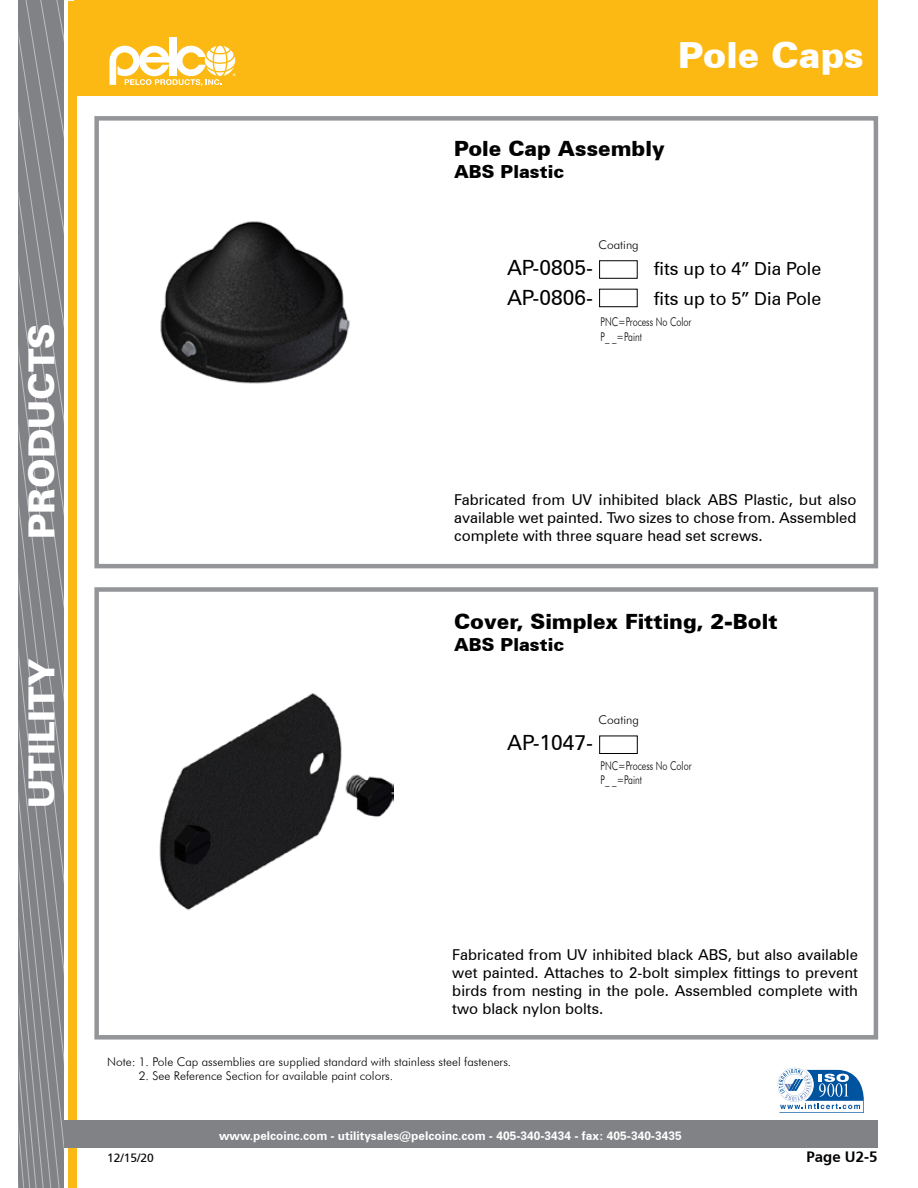
<style>
.page{position:relative;width:918px;height:1188px;background:#fff}
.page>*{position:absolute;margin:0;border:0;box-sizing:border-box;transform-origin:0 0}
.t1{font:900 36px "Zurich BT";color:#fff}
.t2{font:900 21px "Zurich BT";color:#000}
.t3{font:21px "Zurich BT";color:#000}
.t4{font:18px "Zurich BT";color:#000}
.t5{font:900 18px "Zurich BT";color:#000}
.t6{font:15px/18px "Zurich BT";color:#000;text-align:justify}
.t7{font:700 15px "Frutiger SAIN Bdv 1";color:#000}
.t8{font:300 12px "Futura BT";color:#000}
.t9{font:700 12px "Zurich BT";color:#fff}
.t10{font:300 12px "Futura BT";color:#000;scale:.75 1}
.t11{font:12px "Frutiger SAIN Rmv 1 Roman";color:#000}
</style>
<div class="page">
<div style="left:94px;top:116px;width:784px;height:452px;border:4px solid #939598"></div>
<div style="left:94px;top:587px;width:784px;height:453px;border:4px solid #939598"></div>
<img style="left:159px;top:693px;width:235px;height:217px">
<div style="left:68px;top:1px;width:8px;height:1187px;background:#fdb913"></div>
<div style="left:75px;top:0;width:803px;height:96px;background:#fdb913"></div>
<div style="left:64px;top:1120px;width:814px;height:28px;background:#808285"></div>
<svg style="left:19px;top:0;width:45px;height:1188px;background:#85878a"></svg>
<div style="left:169px;top:37px;width:7px;height:39px;background:#fff"></div>
<svg style="left:110px;top:46px;width:126px;height:40px"></svg>
<div style="left:776px;top:1066px;width:38px;height:38px;border:1px solid #fff;border-radius:50%"></div>
<svg style="left:778px;top:1068px;width:86px;height:45px"></svg>
<img style="left:160px;top:221px;width:190px;height:163px">
<div style="left:599px;top:260px;width:39px;height:19px;border:1px solid #000"></div>
<div style="left:599px;top:289px;width:39px;height:18px;border:1px solid #000"></div>
<div style="left:599px;top:736px;width:39px;height:18px;border:1px solid #000"></div>
<h1 class="t1" style="left:20px;top:539px;width:218px;rotate:-90deg">PRODUCTS</h1>
<h1 class="t1" style="left:20px;top:808px;width:151px;rotate:-90deg">UTILITY</h1>
<p class="t1" style="left:678px;top:33px;width:187px">Pole Caps</p>
<p class="t2" style="left:454px;top:136px;width:212px">Pole Cap Assembly</p>
<p class="t5" style="left:454px;top:161px;width:112px">ABS Plastic</p>
<p class="t8" style="left:599px;top:237px;width:42px">Coating</p>
<p class="t3" style="left:507px;top:255px;width:87px">AP-0805-</p>
<p class="t4" style="left:654px;top:258px;width:169px">fits up to 4” Dia Pole</p>
<p class="t3" style="left:507px;top:285px;width:87px">AP-0806-</p>
<p class="t4" style="left:654px;top:288px;width:169px">fits up to 5” Dia Pole</p>
<p class="t10" style="left:601px;top:315px;width:123px">PNC=Process No Color</p>
<p class="t10" style="left:601px;top:329px;width:57px">P_ _=Paint</p>
<p class="t6" style="left:454px;top:491px;width:404px">Fabricated from UV inhibited black ABS Plastic, but also available wet painted. Two sizes to chose from. Assembled complete with three square head set screws.</p>
<p class="t2" style="left:454px;top:609px;width:325px">Cover, Simplex Fitting, 2-Bolt</p>
<p class="t5" style="left:454px;top:633px;width:112px">ABS Plastic</p>
<p class="t8" style="left:599px;top:713px;width:42px">Coating</p>
<p class="t10" style="left:601px;top:758px;width:123px">PNC=Process No Color</p>
<p class="t10" style="left:601px;top:773px;width:57px">P_ _=Paint</p>
<p class="t3" style="left:507px;top:730px;width:87px">AP-1047-</p>
<p class="t6" style="left:452px;top:946px;width:407px">Fabricated from UV inhibited black ABS, but also available wet painted. Attaches to 2-bolt simplex fittings to prevent birds from nesting in the pole. Assembled complete with two black nylon bolts.</p>
<p class="t8" style="left:107px;top:1054px;width:406px">Note: 1. Pole Cap assemblies are supplied standard with stainless steel fasteners.</p>
<p class="t8" style="left:139px;top:1069px;width:256px">2. See Reference Section for available paint colors.</p>
<p class="t11" style="left:107px;top:1150px;width:48px">12/15/20</p>
<p class="t9" style="left:219px;top:1128px;width:464px">www.pelcoinc.com - utilitysales@pelcoinc.com - 405-340-3434 - fax: 405-340-3435</p>
<p class="t7" style="left:807px;top:1148px;width:72px">Page U2-5</p>
</div>
